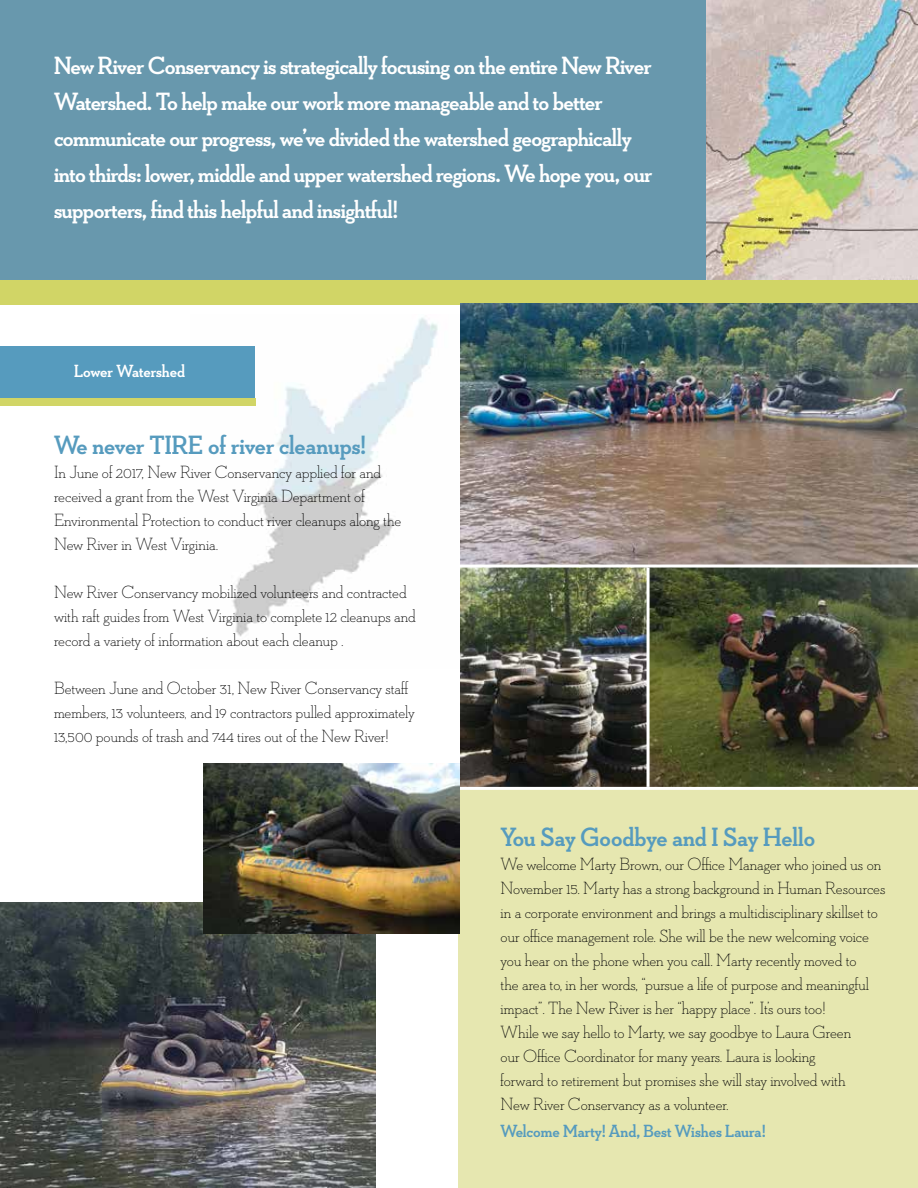
<style>
.page{position:relative;width:918px;height:1188px;background:#fff}
.page>*{position:absolute;margin:0;border:0;box-sizing:border-box;transform-origin:0 0}
.t1{font:700 27px "Neutraface Slab Display";letter-spacing:-.005em;color:#569bbe}
.t2{font:700 25.5px/36px "Neutraface Slab Display";letter-spacing:-.025em;color:#fff}
.t3{font:300 18px/24px "Neutraface Slab Display";letter-spacing:-.005em;color:#000}
.t4{font:700 18px "Neutraface Slab Display";letter-spacing:-.005em;color:#569bbe}
.t5{font:700 18px "Neutraface Slab Display";letter-spacing:-.005em;color:#fff}
</style>
<div class="page">
<div style="left:458px;top:788px;width:460px;height:400px;background:#e6e7b0"></div>
<div style="left:0;top:0;width:917px;height:287px;background:#6898ad"></div>
<img style="left:706px;top:0;width:212px;height:280px">
<img style="left:232px;top:317px;width:206px;height:320px">
<div style="left:0;top:346px;width:255px;height:53px;background:#569bbe"></div>
<div style="left:0;top:280px;width:918px;height:25px;background:#d1d566"></div>
<div style="left:0;top:399px;width:255px;height:7px;background:#d1d566"></div>
<img style="left:460px;top:304px;width:458px;height:261px">
<img style="left:0;top:903px;width:375px;height:285px">
<img style="left:460px;top:568px;width:187px;height:219px">
<img style="left:650px;top:568px;width:268px;height:219px">
<hr style="left:449px;top:787px;width:469px;height:3px;background:#fff">
<img style="left:203px;top:764px;width:256px;height:169px">
<p class="t2" style="left:54px;top:48px;width:600px">New River Conservancy is strategically focusing on the entire New River Watershed. To help make our work more manageable and to better communicate our progress, we’ve divided the watershed geographically into thirds: lower, middle and upper watershed regions. We hope you, our supporters, find this helpful and insightful!</p>
<p class="t5" style="left:74px;top:361px;width:113px">Lower Watershed</p>
<h1 class="t1" style="left:54px;top:429px;width:314px">We never TIRE of river cleanups!</h1>
<p class="t3" style="left:54px;top:460px;width:349px">In June of 2017, New River Conservancy applied for and received a grant from the West Virginia Department of Environmental Protection to conduct river cleanups along the New River in West Virginia.</p>
<p class="t3" style="left:54px;top:580px;width:363px">New River Conservancy mobilized volunteers and contracted with raft guides from West Virginia to complete 12 cleanups and record a variety of information about each cleanup .</p>
<p class="t3" style="left:54px;top:676px;width:362px">Between June and October 31, New River Conservancy staff members, 13 volunteers, and 19 contractors pulled approximately<br>13,500 pounds of trash and 744 tires out of the New River!</p>
<h1 class="t1" style="left:501px;top:821px;width:316px">You Say Goodbye and I Say Hello</h1>
<p class="t3" style="left:501px;top:852px;width:387px">We welcome Marty Brown, our Office Manager who joined us on November 15. Marty has a strong background in Human Resources in a corporate environment and brings a multidisciplinary skillset to our office management role. She will be the new welcoming voice you hear on the phone when you call. Marty recently moved to<br>the area to, in her words, “pursue a life of purpose and meaningful impact”. The New River is her “happy place”. It’s ours too!<br>While we say hello to Marty, we say goodbye to Laura Green<br>our Office Coordinator for many years. Laura is looking<br>forward to retirement but promises she will stay involved with<br>New River Conservancy as a volunteer.</p>
<p class="t4" style="left:501px;top:1120px;width:267px">Welcome Marty! And, Best Wishes Laura!</p>
</div>
